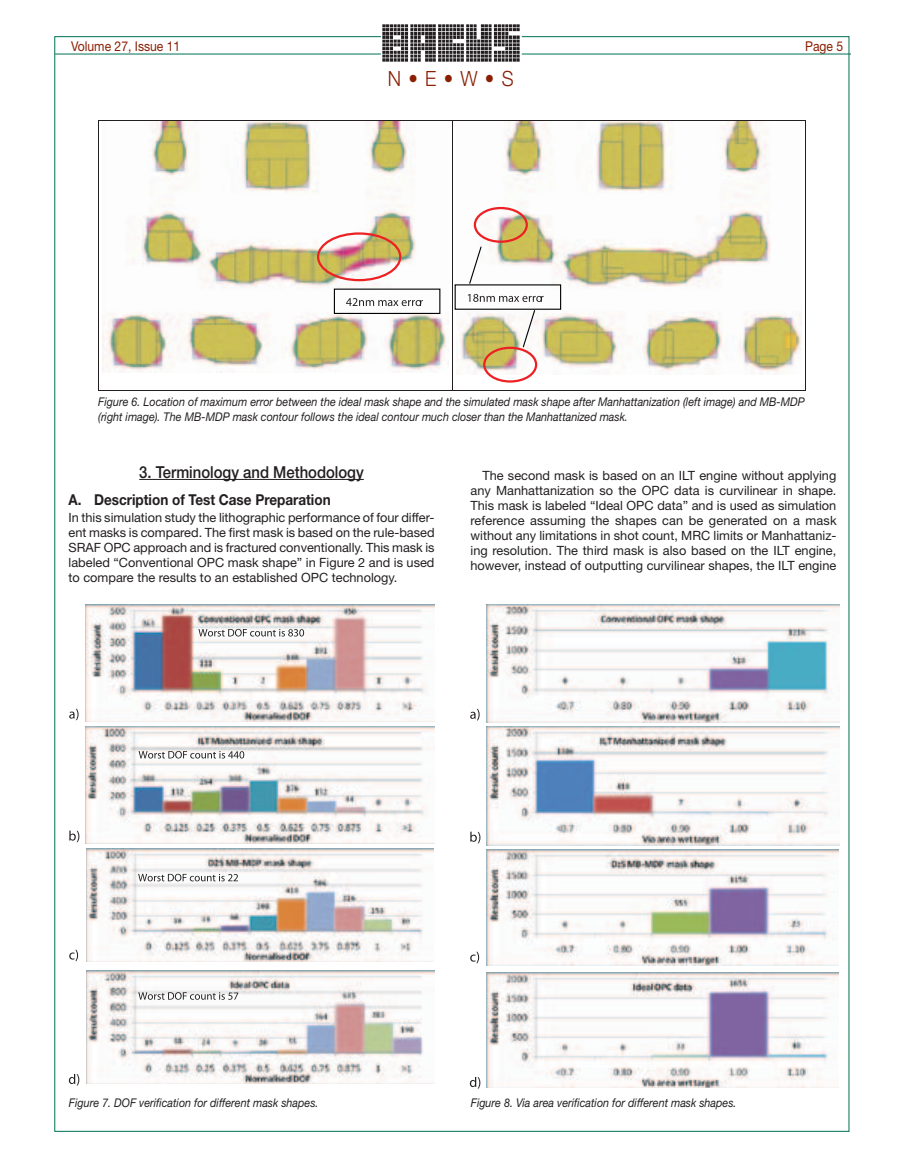
<style>
.page{position:relative;width:905px;height:1161px;background:#fff}
.page>*{position:absolute;margin:0;border:0;box-sizing:border-box;transform-origin:0 0}
.t1{font:300 21px "Helvetica Neue";color:#8a1f03;scale:.9 1}
.t2{font:500 16.5px "Helvetica Neue";color:#231f20;scale:.9 1}
.t3{font:700 15px "Helvetica Neue";color:#231f20;scale:.9 1}
.t4{font:13.5px "Helvetica Neue";color:#8a1f03;scale:.9 1}
.t5{font:12.75px/15px "Helvetica Neue";color:#231f20;text-align:justify}
.t6{font:italic 12px/15px "Helvetica Neue";color:#231f20;scale:.9 1}
</style>
<div class="page">
<hr style="left:139px;top:479px;width:225px;height:1px;background:#231f20">
<img style="left:103px;top:121px;width:311px;height:251px">
<img style="left:505px;top:121px;width:296px;height:254px">
<hr style="left:98px;top:120px;width:708px;height:1px;background:#231f20">
<hr style="left:98px;top:121px;width:1px;height:269px;background:#231f20">
<hr style="left:452px;top:121px;width:1px;height:269px;background:#231f20">
<hr style="left:805px;top:121px;width:1px;height:269px;background:#231f20">
<hr style="left:98px;top:390px;width:708px;height:1px;background:#231f20">
<div style="left:454px;top:284px;width:107px;height:26px;border:1px solid #010203"></div>
<svg style="left:316px;top:206px;width:227px;height:177px"></svg>
<svg style="left:69px;top:709px;width:10px;height:11px"></svg>
<img style="left:85px;top:604px;width:350px;height:118px">
<svg style="left:69px;top:831px;width:10px;height:11px"></svg>
<img style="left:85px;top:727px;width:350px;height:117px">
<svg style="left:69px;top:950px;width:9px;height:11px"></svg>
<img style="left:86px;top:848px;width:347px;height:114px">
<svg style="left:69px;top:1074px;width:10px;height:12px"></svg>
<img style="left:86px;top:970px;width:348px;height:114px">
<svg style="left:198px;top:629px;width:106px;height:8px"></svg>
<svg style="left:139px;top:751px;width:105px;height:8px"></svg>
<svg style="left:138px;top:874px;width:100px;height:7px"></svg>
<svg style="left:138px;top:992px;width:100px;height:8px"></svg>
<svg style="left:470px;top:709px;width:9px;height:11px"></svg>
<img style="left:486px;top:604px;width:353px;height:118px">
<svg style="left:470px;top:832px;width:10px;height:11px"></svg>
<img style="left:486px;top:727px;width:353px;height:118px">
<svg style="left:470px;top:952px;width:9px;height:11px"></svg>
<img style="left:486px;top:850px;width:352px;height:115px">
<svg style="left:470px;top:1077px;width:10px;height:12px"></svg>
<img style="left:487px;top:972px;width:351px;height:116px">
<hr style="left:55px;top:54px;width:795px;height:1px;background:#007153">
<div style="left:381px;top:20px;width:141px;height:52px;background:#fff"></div>
<img style="left:383px;top:24px;width:137px;height:37px">
<p class="t4" style="left:71px;top:38px;width:123px">Volume 27, Issue 11</p>
<p class="t4" style="left:805px;top:38px;width:44px">Page 5</p>
<h1 class="t1" style="left:388px;top:66px;width:141px">N • E • W • S</h1>
<p class="t6" style="left:98px;top:394px;width:786px">Figure 6. Location of maximum error between the ideal mask shape and the simulated mask shape after Manhattanization (left image) and MB-MDP (right image). The MB-MDP mask contour follows the ideal contour much closer than the Manhattanized mask.</p>
<p class="t2" style="left:139px;top:462px;width:251px">3. Terminology and Methodology</p>
<p class="t3" style="left:69px;top:490px;width:293px">A. Description of Test Case Preparation</p>
<p class="t5" style="left:69px;top:510px;width:367px">In this simulation study the lithographic performance of four differ&shy;ent masks is compared. The first mask is based on the rule-based SRAF OPC approach and is fractured conventionally. This mask is labeled “Conventional OPC mask shape” in Figure 2 and is used to compare the results to an established OPC technology.</p>
<p class="t5" style="left:470px;top:468px;width:367px;text-indent:12px">The second mask is based on an ILT engine without applying any Manhattanization so the OPC data is curvilinear in shape.<br>This mask is labeled “Ideal OPC data” and is used as simulation reference assuming the shapes can be generated on a mask without any limitations in shot count, MRC limits or Manhattaniz&shy;ing resolution. The third mask is also based on the ILT engine, however, instead of outputting curvilinear shapes, the ILT engine</p>
<p class="t6" style="left:69px;top:1095px;width:279px">Figure 7. DOF verification for different mask shapes.</p>
<p class="t6" style="left:471px;top:1095px;width:297px">Figure 8. Via area verification for different mask shapes.</p>
</div>
